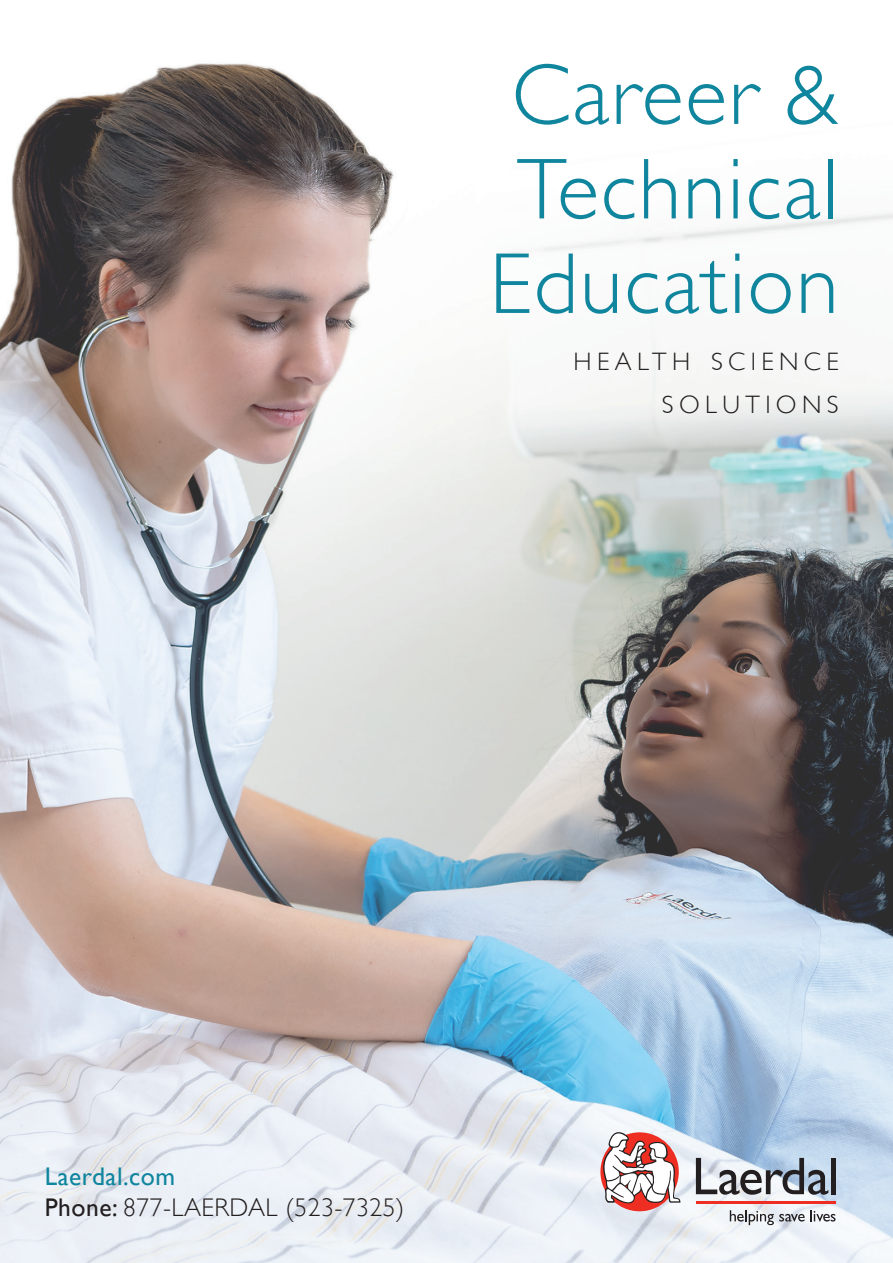
<style>
.page{position:relative;width:893px;height:1263px;background:#fff}
.page>*{position:absolute;margin:0;border:0;box-sizing:border-box;transform-origin:0 0}
.t1{font:300 87px/94.5px "Gill Alt One";letter-spacing:.02em;color:#0f859e}
.t2{font:300 25.5px "Gill Alt One";letter-spacing:.02em;color:#231f20}
.t3{font:25.5px "Gill Alt One";letter-spacing:.02em;color:#0f859e}
.t4{font:300 25.2px/43.2px "Gill Alt One";letter-spacing:.215em;color:#231f20;text-align:right}
.s1{font-weight:400}
</style>
<div class="page">
<img style="left:0;top:63px;width:893px;height:1200px">
<div style="left:600px;top:1132px;width:79px;height:79px;background:#ee2e22;border-radius:50%"></div>
<svg style="left:696px;top:1158px;width:132px;height:37px"></svg>
<div style="left:831px;top:1158px;width:5px;height:36px;background:#231f20"></div>
<svg style="left:730px;top:1210px;width:106px;height:15px"></svg>
<hr style="left:696px;top:1201px;width:139px;height:3px;background:#ee2e22">
<svg style="left:600px;top:1132px;width:80px;height:72px"></svg>
<p class="t1" style="left:512px;top:47px;width:329px">Career &amp;<br>Technical</p>
<p class="t1" style="left:489px;top:236px;width:351px">Education</p>
<p class="t4" style="left:574px;top:339px;width:267px">HEALTH SCIENCE<br>SOLUTIONS</p>
<p class="t3" style="left:45px;top:1162px;width:132px">Laerdal.com</p>
<p class="t2" style="left:45px;top:1193px;width:361px"><span class="s1">Phone:</span> 877-LAERDAL (523-7325)</p>
</div>
